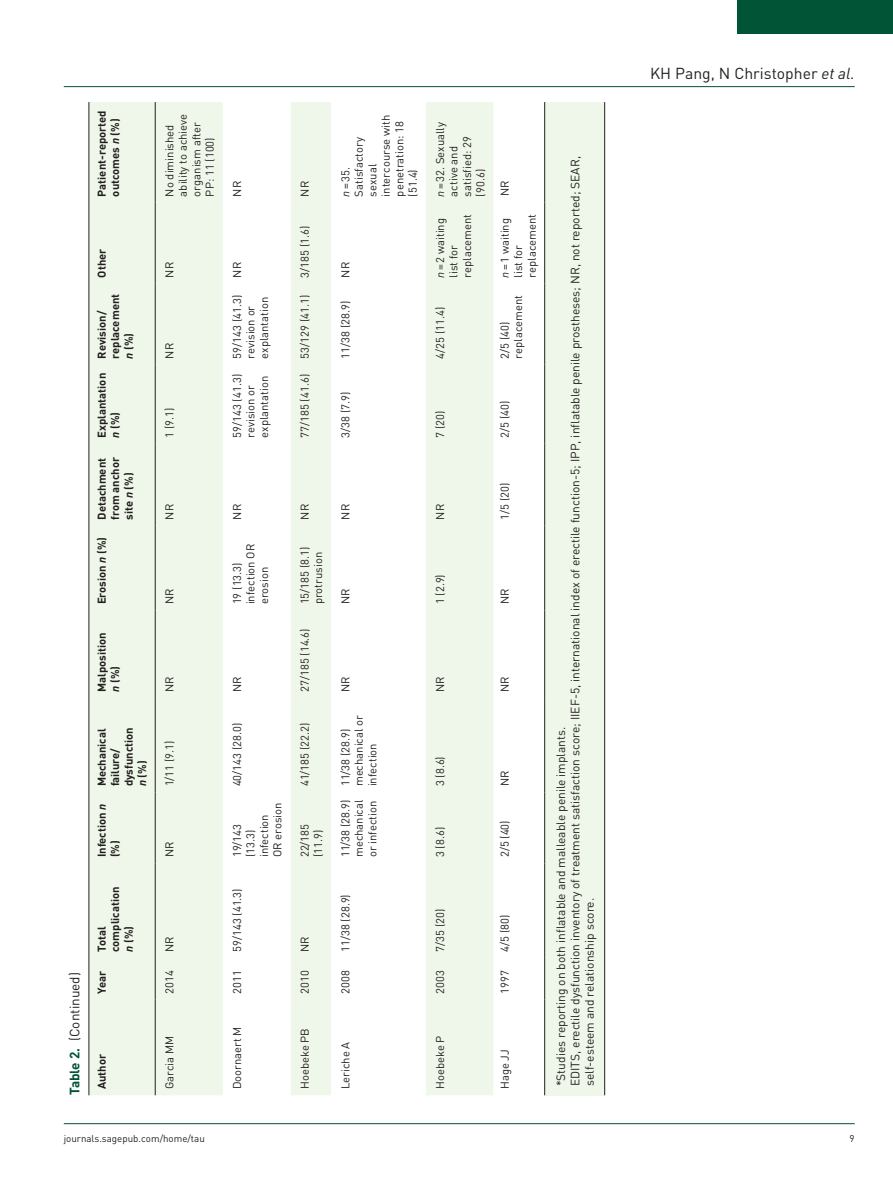
<style>
.page{position:relative;width:893px;height:1191px;background:#fff}
.page>*{position:absolute;margin:0;border:0;box-sizing:border-box;transform-origin:0 0}
.t1{font:15.75px "DIN";color:#231f20}
.t2{font:13.5px "DIN";color:#231f20}
.t3{font:12px/14.2px "DIN";color:#231f20}
.t4{font:11.25px/13.5px "DIN";color:#231f20}
.t5{font:700 11.25px/13.5px "DIN";color:#231f20}
.t6{font:9.75px "DIN";color:#231f20}
.s1{font-style:italic}
.s2{font-weight:700;color:#015436}
</style>
<div class="page">
<hr style="left:64px;top:86px;width:791px;height:1px;background:#015436">
<hr style="left:64px;top:1123px;width:791px;height:1px;background:#015436">
<div style="left:738px;top:0;width:155px;height:34px;background:#015436"></div>
<div style="left:544px;top:102px;width:61px;height:993px;background:#eff7ea"></div>
<hr style="left:604px;top:102px;width:1px;height:993px;background:#231f20">
<div style="left:90px;top:102px;width:133px;height:993px;background:#eff7ea"></div>
<svg style="left:291px;top:102px;width:202px;height:993px;fill:#eff7ea"></svg>
<hr style="left:155px;top:999px;width:1px;height:96px;background:#231f20">
<hr style="left:155px;top:958px;width:1px;height:41px;background:#231f20">
<hr style="left:155px;top:863px;width:1px;height:95px;background:#231f20">
<hr style="left:155px;top:792px;width:1px;height:71px;background:#231f20">
<hr style="left:155px;top:698px;width:1px;height:94px;background:#231f20">
<hr style="left:155px;top:610px;width:1px;height:88px;background:#231f20">
<hr style="left:155px;top:526px;width:1px;height:84px;background:#231f20">
<hr style="left:155px;top:444px;width:1px;height:82px;background:#231f20">
<hr style="left:155px;top:364px;width:1px;height:80px;background:#231f20">
<hr style="left:155px;top:284px;width:1px;height:81px;background:#231f20">
<hr style="left:155px;top:203px;width:1px;height:81px;background:#231f20">
<hr style="left:155px;top:102px;width:1px;height:101px;background:#231f20">
<hr style="left:544px;top:999px;width:1px;height:96px;background:#231f20">
<hr style="left:544px;top:958px;width:1px;height:41px;background:#231f20">
<hr style="left:544px;top:863px;width:1px;height:95px;background:#231f20">
<hr style="left:544px;top:792px;width:1px;height:71px;background:#231f20">
<hr style="left:544px;top:698px;width:1px;height:94px;background:#231f20">
<hr style="left:544px;top:610px;width:1px;height:88px;background:#231f20">
<hr style="left:544px;top:526px;width:1px;height:84px;background:#231f20">
<hr style="left:544px;top:444px;width:1px;height:82px;background:#231f20">
<hr style="left:544px;top:364px;width:1px;height:80px;background:#231f20">
<hr style="left:544px;top:284px;width:1px;height:81px;background:#231f20">
<hr style="left:544px;top:203px;width:1px;height:81px;background:#231f20">
<hr style="left:544px;top:102px;width:1px;height:101px;background:#231f20">
<hr style="left:89px;top:102px;width:1px;height:993px;background:#231f20">
<p class="t5" style="left:94px;top:196px;width:88px;rotate:-90deg">Patient-reported outcomes <span class="s1">n</span> (%)</p>
<p class="t4" style="left:162px;top:196px;width:84px;rotate:-90deg">No diminished ability to achieve organism after<br>PP: 11 (100)</p>
<p class="t4" style="left:230px;top:196px;width:17px;rotate:-90deg">NR</p>
<p class="t2" style="left:66px;top:1095px;width:125px;rotate:-90deg"><span class="s2">Table 2.</span> (Continued)</p>
<p class="t5" style="left:94px;top:277px;width:30px;rotate:-90deg">Other</p>
<p class="t5" style="left:94px;top:358px;width:66px;rotate:-90deg">Revision/ replacement <span class="s1">n</span> (%)</p>
<p class="t5" style="left:94px;top:438px;width:66px;rotate:-90deg">Explantation <span class="s1">n</span> (%)</p>
<p class="t5" style="left:94px;top:520px;width:64px;text-align:justify;rotate:-90deg">Detachment from anchor site <span class="s1">n</span> (%)</p>
<p class="t5" style="left:94px;top:604px;width:69px;rotate:-90deg">Erosion <span class="s1">n</span> (%)</p>
<p class="t5" style="left:94px;top:692px;width:61px;rotate:-90deg">Malposition <span class="s1">n</span> (%)</p>
<p class="t5" style="left:94px;top:786px;width:61px;rotate:-90deg">Mechanical failure/ dysfunction <span class="s1">n</span> (%)</p>
<p class="t5" style="left:94px;top:857px;width:55px;rotate:-90deg">Infection <span class="s1">n </span>(%)</p>
<p class="t5" style="left:94px;top:952px;width:67px;rotate:-90deg">Total complication <span class="s1">n</span> (%)</p>
<p class="t5" style="left:94px;top:993px;width:24px;rotate:-90deg">Year</p>
<p class="t5" style="left:94px;top:1089px;width:37px;rotate:-90deg">Author</p>
<p class="t4" style="left:162px;top:277px;width:17px;rotate:-90deg">NR</p>
<p class="t4" style="left:162px;top:358px;width:17px;rotate:-90deg">NR</p>
<p class="t4" style="left:162px;top:438px;width:32px;rotate:-90deg">1 (9.1)</p>
<p class="t4" style="left:162px;top:520px;width:17px;rotate:-90deg">NR</p>
<p class="t4" style="left:162px;top:604px;width:17px;rotate:-90deg">NR</p>
<p class="t4" style="left:162px;top:692px;width:17px;rotate:-90deg">NR</p>
<p class="t4" style="left:162px;top:786px;width:47px;rotate:-90deg">1/11 (9.1)</p>
<p class="t4" style="left:162px;top:857px;width:17px;rotate:-90deg">NR</p>
<p class="t4" style="left:162px;top:952px;width:17px;rotate:-90deg">NR</p>
<p class="t4" style="left:162px;top:993px;width:25px;rotate:-90deg">2014</p>
<p class="t4" style="left:162px;top:1089px;width:55px;rotate:-90deg">Garcia MM</p>
<p class="t4" style="left:230px;top:277px;width:17px;rotate:-90deg">NR</p>
<p class="t4" style="left:230px;top:358px;width:65px;rotate:-90deg">59/143 (41.3) revision or explantation</p>
<p class="t4" style="left:230px;top:438px;width:65px;rotate:-90deg">59/143 (41.3) revision or explantation</p>
<p class="t4" style="left:230px;top:519px;width:17px;rotate:-90deg">NR</p>
<p class="t4" style="left:230px;top:604px;width:62px;rotate:-90deg">19 (13.3) infection OR erosion</p>
<p class="t4" style="left:230px;top:692px;width:17px;rotate:-90deg">NR</p>
<p class="t4" style="left:230px;top:786px;width:65px;rotate:-90deg">40/143 (28.0)</p>
<p class="t4" style="left:230px;top:857px;width:56px;rotate:-90deg">19/143 (13.3) infection<br>OR erosion</p>
<p class="t4" style="left:230px;top:951px;width:65px;rotate:-90deg">59/143 (41.3)</p>
<p class="t4" style="left:230px;top:993px;width:25px;rotate:-90deg">2011</p>
<p class="t4" style="left:230px;top:1089px;width:64px;rotate:-90deg">Doornaert M</p>
<p class="t4" style="left:298px;top:196px;width:17px;rotate:-90deg">NR</p>
<p class="t4" style="left:298px;top:277px;width:53px;rotate:-90deg">3/185 (1.6)</p>
<p class="t4" style="left:298px;top:358px;width:65px;rotate:-90deg">53/129 (41.1)</p>
<p class="t4" style="left:298px;top:438px;width:65px;rotate:-90deg">77/185 (41.6)</p>
<p class="t4" style="left:338px;top:196px;width:83px;rotate:-90deg"><span class="s1">n</span>=35.<br>Satisfactory sexual intercourse with penetration: 18 (51.4)</p>
<p class="t4" style="left:338px;top:277px;width:17px;rotate:-90deg">NR</p>
<p class="t4" style="left:338px;top:358px;width:59px;rotate:-90deg">11/38 (28.9)</p>
<p class="t4" style="left:338px;top:437px;width:47px;rotate:-90deg">3/38 (7.9)</p>
<p class="t4" style="left:433px;top:196px;width:76px;rotate:-90deg"><span class="s1">n</span>=32. Sexually active and satisfied: 29 (90.6)</p>
<p class="t4" style="left:433px;top:277px;width:65px;rotate:-90deg"><span class="s1">n</span>=2 waiting list for replacement</p>
<p class="t4" style="left:433px;top:358px;width:53px;rotate:-90deg">4/25 (11.4)</p>
<p class="t4" style="left:498px;top:196px;width:17px;rotate:-90deg">NR</p>
<p class="t4" style="left:498px;top:277px;width:65px;rotate:-90deg"><span class="s1">n</span>=1 waiting list for replacement</p>
<p class="t4" style="left:498px;top:358px;width:65px;rotate:-90deg">2/5 (40) replacement</p>
<p class="t4" style="left:433px;top:437px;width:29px;rotate:-90deg">7 (20)</p>
<p class="t4" style="left:498px;top:437px;width:38px;rotate:-90deg">2/5 (40)</p>
<p class="t4" style="left:298px;top:519px;width:17px;rotate:-90deg">NR</p>
<p class="t4" style="left:298px;top:604px;width:59px;rotate:-90deg">15/185 (8.1) protrusion</p>
<p class="t4" style="left:298px;top:692px;width:65px;rotate:-90deg">27/185 (14.6)</p>
<p class="t4" style="left:298px;top:786px;width:65px;rotate:-90deg">41/185 (22.2)</p>
<p class="t4" style="left:298px;top:857px;width:35px;rotate:-90deg">22/185 (11.9)</p>
<p class="t4" style="left:298px;top:951px;width:17px;rotate:-90deg">NR</p>
<p class="t4" style="left:298px;top:993px;width:25px;rotate:-90deg">2010</p>
<p class="t4" style="left:298px;top:1089px;width:63px;rotate:-90deg">Hoebeke PB</p>
<p class="t4" style="left:338px;top:519px;width:17px;rotate:-90deg">NR</p>
<p class="t4" style="left:338px;top:604px;width:17px;rotate:-90deg">NR</p>
<p class="t4" style="left:338px;top:692px;width:17px;rotate:-90deg">NR</p>
<p class="t4" style="left:338px;top:786px;width:73px;rotate:-90deg">11/38 (28.9) mechanical or infection</p>
<p class="t4" style="left:338px;top:857px;width:59px;text-align:justify;rotate:-90deg">11/38 (28.9) mechanical or infection</p>
<p class="t4" style="left:338px;top:951px;width:59px;rotate:-90deg">11/38 (28.9)</p>
<p class="t4" style="left:338px;top:993px;width:25px;rotate:-90deg">2008</p>
<p class="t4" style="left:338px;top:1089px;width:49px;rotate:-90deg">Leriche A</p>
<p class="t4" style="left:433px;top:519px;width:17px;rotate:-90deg">NR</p>
<p class="t4" style="left:433px;top:604px;width:32px;rotate:-90deg">1 (2.9)</p>
<p class="t4" style="left:433px;top:692px;width:17px;rotate:-90deg">NR</p>
<p class="t4" style="left:433px;top:786px;width:32px;rotate:-90deg">3 (8.6)</p>
<p class="t4" style="left:433px;top:857px;width:32px;rotate:-90deg">3 (8.6)</p>
<p class="t4" style="left:433px;top:951px;width:44px;rotate:-90deg">7/35 (20)</p>
<p class="t4" style="left:433px;top:993px;width:25px;rotate:-90deg">2003</p>
<p class="t4" style="left:433px;top:1089px;width:55px;rotate:-90deg">Hoebeke P</p>
<p class="t4" style="left:498px;top:519px;width:38px;rotate:-90deg">1/5 (20)</p>
<p class="t4" style="left:498px;top:604px;width:17px;rotate:-90deg">NR</p>
<p class="t4" style="left:498px;top:692px;width:17px;rotate:-90deg">NR</p>
<p class="t4" style="left:498px;top:786px;width:17px;rotate:-90deg">NR</p>
<p class="t4" style="left:498px;top:857px;width:38px;rotate:-90deg">2/5 (40)</p>
<p class="t4" style="left:498px;top:951px;width:38px;rotate:-90deg">4/5 (80)</p>
<p class="t4" style="left:498px;top:993px;width:25px;rotate:-90deg">1997</p>
<p class="t4" style="left:498px;top:1089px;width:41px;rotate:-90deg">Hage JJ</p>
<p class="t3" style="left:554px;top:1086px;width:931px;rotate:-90deg">*Studies reporting on both inflatable and malleable penile implants.<br>EDITS, erectile dysfunction inventory of treatment satisfaction score; IIEF-5, international index of erectile function-5; IPP, inflatable penile prostheses; NR, not reported; SEAR, self-esteem and relationship score.</p>
<h1 class="t1" style="left:650px;top:63px;width:206px">KH Pang, N Christopher <span class="s1">et al.</span></h1>
<p class="t6" style="left:64px;top:1132px;width:143px">journals.sagepub.com/home/tau</p>
<p class="t6" style="left:850px;top:1132px;width:7px">9</p>
</div>
